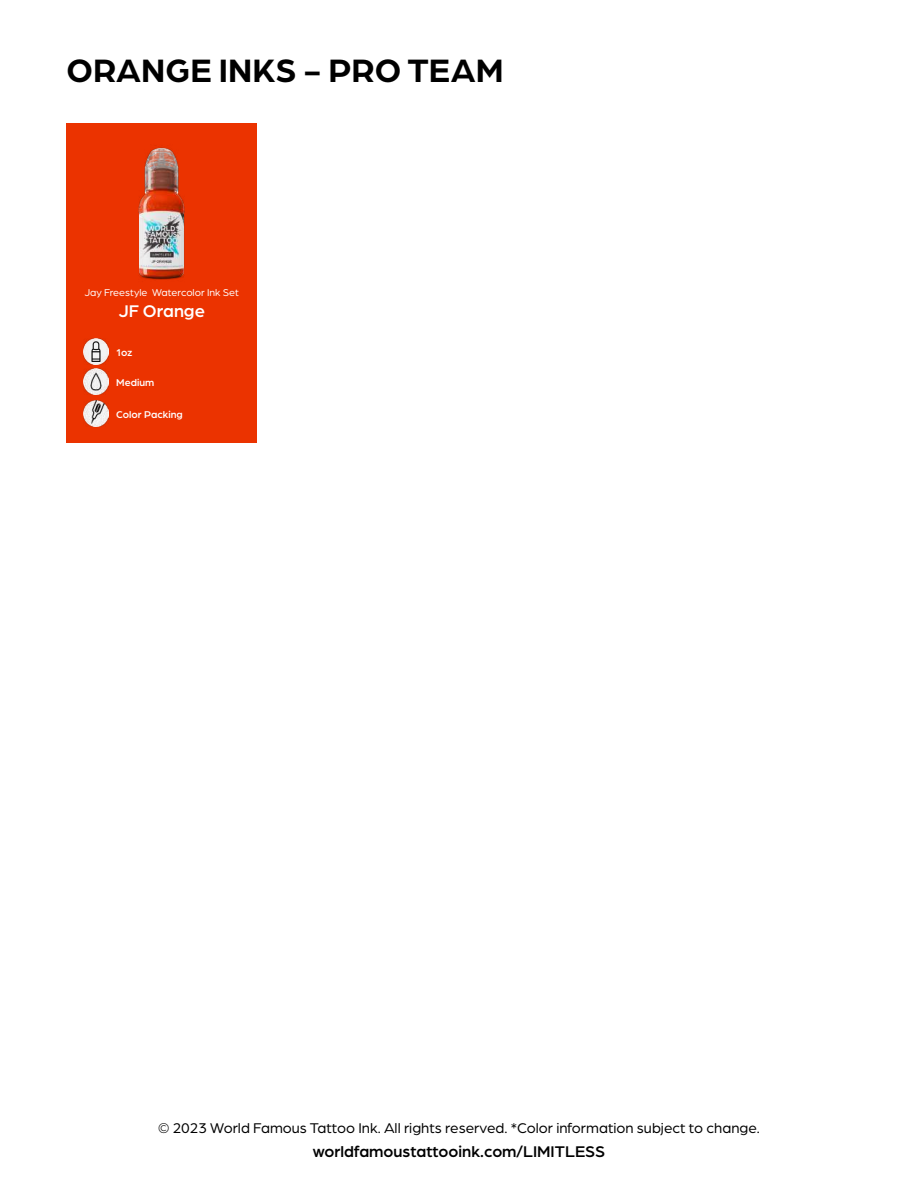
<style>
.page{position:relative;width:918px;height:1188px;background:#fff}
.page>*{position:absolute;margin:0;border:0;box-sizing:border-box;transform-origin:0 0}
.t1{font:700 34.5px "Arboria";color:#000}
.t2{font:500 18px "Arboria";color:#fff}
.t3{font:500 16.5px "Arboria";color:#000}
.t4{font:15px "Arboria";color:#000}
.t5{font:10.5px "Arboria";color:#fff}
.t6{font:500 10.5px "Arboria";color:#fff}
</style>
<div class="page">
<div style="left:67px;top:124px;width:190px;height:319px;background:#eb3300"></div>
<img style="left:138px;top:145px;width:47px;height:135px">
<img style="left:83px;top:369px;width:26px;height:25px">
<img style="left:83px;top:400px;width:26px;height:26px">
<img style="left:83px;top:339px;width:26px;height:25px">
<h1 class="t1" style="left:67px;top:47px;width:439px">ORANGE INKS - PRO TEAM</h1>
<p class="t5" style="left:84px;top:286px;width:156px">Jay Freestyle Watercolor Ink Set</p>
<p class="t2" style="left:118px;top:299px;width:88px">JF Orange</p>
<p class="t6" style="left:116px;top:345px;width:18px">1oz</p>
<p class="t6" style="left:116px;top:375px;width:40px">Medium</p>
<p class="t6" style="left:116px;top:407px;width:68px">Color Packing</p>
<p class="t4" style="left:158px;top:1118px;width:603px">© 2023 World Famous Tattoo Ink. All rights reserved. *Color information subject to change.</p>
<p class="t3" style="left:313px;top:1140px;width:294px">worldfamoustattooink.com/LIMITLESS</p>
</div>
